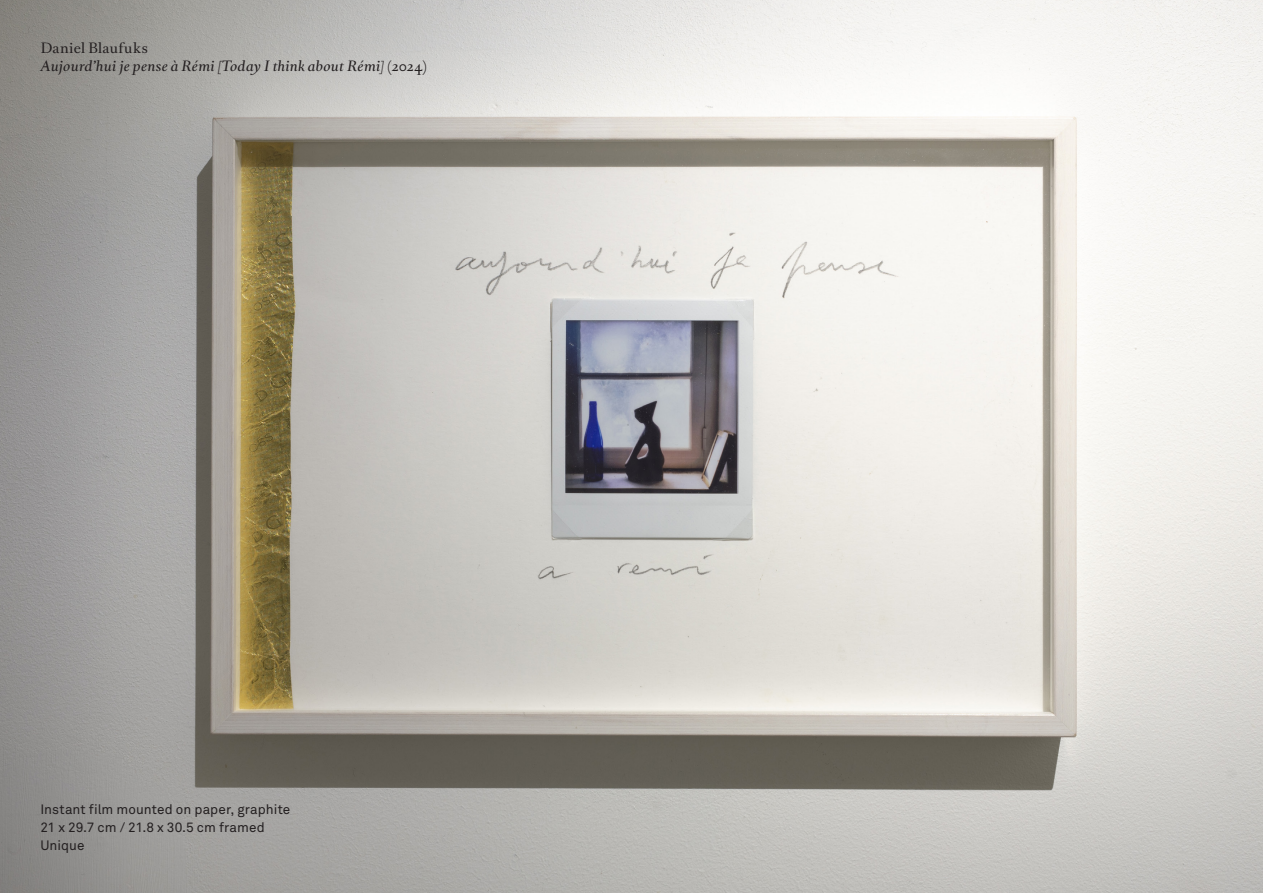
<style>
.page{position:relative;width:1263px;height:893px;background:#fff}
.page>*{position:absolute;margin:0;border:0;box-sizing:border-box;transform-origin:0 0}
.Akkurat_Regular_Base{font:13.5px "Akkurat Std";letter-spacing:.005em;color:#231f20}
.Akkurat_Regular_Base-2{font:italic 13.5px "Romain BP Text";letter-spacing:.02em;color:#231f20}
.Akkurat_Regular_Base-3{font:13.5px "Romain BP Text";letter-spacing:.035em;color:#231f20}
.s1{font-style:normal}
</style>
<div class="page">
<img style="left:0;top:0;width:1263px;height:893px">
<p class="Akkurat_Regular_Base-3" style="left:40px;top:36px;width:109px">Daniel Blaufuks</p>
<p class="Akkurat_Regular_Base-2" style="left:40px;top:54px;width:388px">Aujourd’hui je pense à Rémi [Today I think about Rémi] <span class="s1">(2024)</span></p>
<p class="Akkurat_Regular_Base" style="left:40px;top:802px;width:251px">Instant film mounted on paper, graphite</p>
<p class="Akkurat_Regular_Base" style="left:40px;top:820px;width:226px">21 x 29.7 cm / 21.8 x 30.5 cm framed</p>
<p class="Akkurat_Regular_Base" style="left:40px;top:838px;width:46px">Unique</p>
</div>
